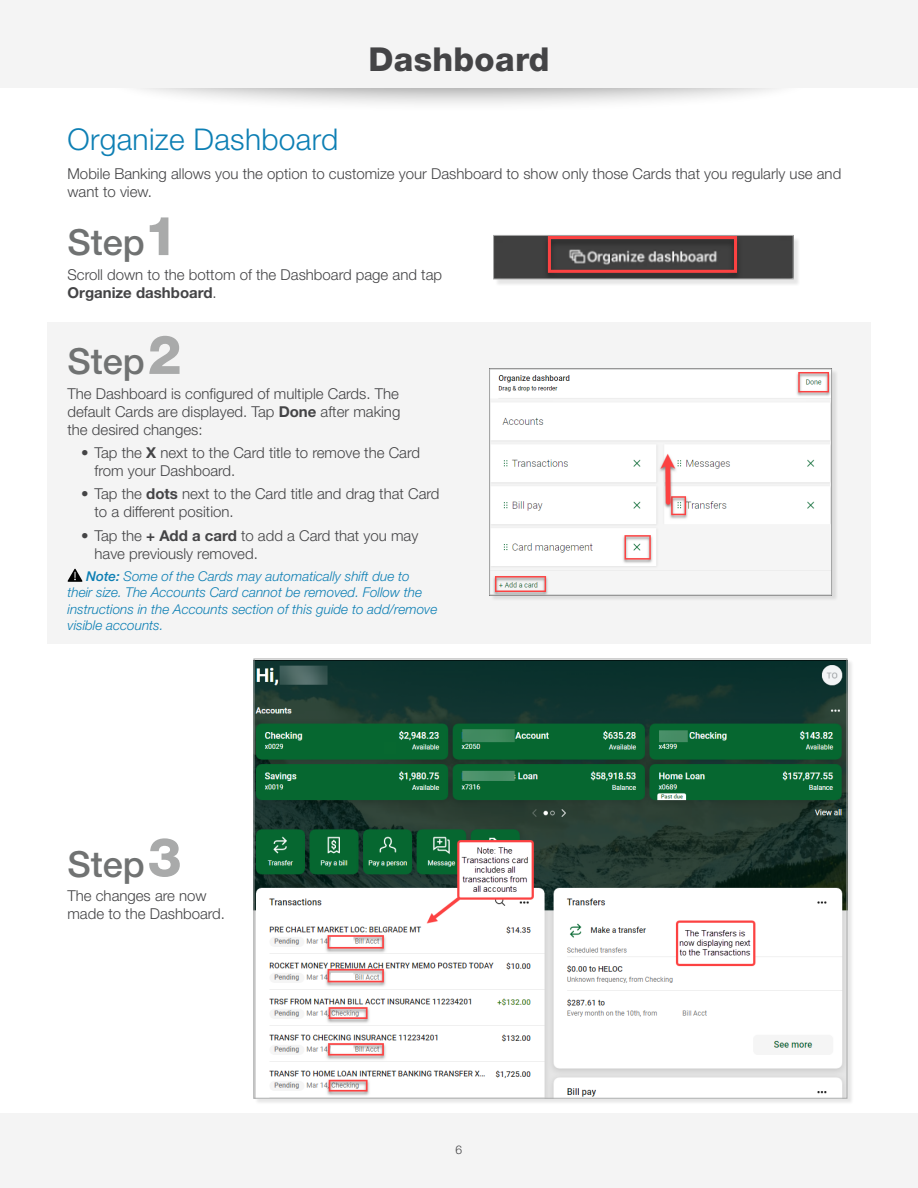
<style>
.page{position:relative;width:918px;height:1188px;background:#fff}
.page>*{position:absolute;margin:0;border:0;box-sizing:border-box;transform-origin:0 0}
.t1{font:500 36px "Helvetica Neue LT Std";color:#707272}
.t2{font:800 33px "Helvetica Neue LT Std";letter-spacing:.01em;color:#444446}
.t3{font:300 30px "Helvetica Neue LT Std";letter-spacing:.01em;color:#0d7fb4}
.t4{font:300 15px/18px "Helvetica Neue LT Std";color:#444446}
.t5{font:italic 300 13.5px/16.5px "Helvetica Neue LT Std";color:#0d7fb4}
.t6{font:300 12px "Helvetica Neue LT Std";color:#444446}
.s1{font-weight:800;font-size:54px;color:#a9aaaa}
.s2{font-weight:700}
.s3{font-weight:500}
</style>
<div class="page">
<div style="left:0;top:1113px;width:918px;height:75px;background:#f4f4f4"></div>
<div style="left:98px;top:6px;width:722px;height:107px;background:#000;opacity:.4"></div>
<div style="left:0;top:0;width:918px;height:88px;background:#f4f4f4"></div>
<div style="left:47px;top:322px;width:824px;height:322px;background:#f4f4f4"></div>
<svg style="left:68px;top:569px;width:15px;height:13px"></svg>
<div style="left:494px;top:236px;width:306px;height:50px;background:#000;opacity:.1"></div>
<img style="left:495px;top:237px;width:296px;height:40px">
<div style="left:493px;top:235px;width:300px;height:44px;border:1px solid #a9aaaa"></div>
<div style="left:490px;top:370px;width:348px;height:232px;background:#000;opacity:.1"></div>
<img style="left:491px;top:371px;width:339px;height:222px">
<div style="left:489px;top:369px;width:343px;height:226px;border:1px solid #a9aaaa"></div>
<div style="left:255px;top:660px;width:599px;height:445px;background:#000;opacity:.1"></div>
<img style="left:256px;top:661px;width:589px;height:435px">
<h3 class="t3" style="left:68px;top:121px;width:272px">Organize Dashboard</h3>
<h2 class="t2" style="left:368px;top:39px;width:183px">Dashboard</h2>
<p class="t4" style="left:68px;top:165px;width:775px">Mobile Banking allows you the option to customize your Dashboard to show only those Cards that you regularly use and want to view.</p>
<h1 class="t1" style="left:68px;top:221px;width:112px">Step <span class="s1">1</span></h1>
<p class="t4" style="left:68px;top:265px;width:376px">Scroll down to the bottom of the Dashboard page and tap<br><span class="s2">Organize dashboard</span>.</p>
<h1 class="t1" style="left:68px;top:340px;width:116px">Step <span class="s1">2</span></h1>
<p class="t4" style="left:68px;top:384px;width:334px;text-align:justify">The Dashboard is configured of multiple Cards. The default Cards are displayed. Tap <span class="s2">Done</span> after making the desired changes:</p>
<p class="t4" style="left:94px;top:443px;width:327px;text-indent:-14px">• Tap the <span class="s2">X</span> next to the Card title to remove the Card from your Dashboard.</p>
<p class="t4" style="left:94px;top:485px;width:347px;text-indent:-14px">• Tap the <span class="s2">dots</span> next to the Card title and drag that Card to a different position.</p>
<p class="t4" style="left:94px;top:526px;width:325px;text-indent:-14px">• Tap the <span class="s2">+ Add a card</span> to add a Card that you may have previously removed.</p>
<p class="t5" style="left:68px;top:568px;width:372px;text-indent:19px"><span class="s3">Note:</span> Some of the Cards may automatically shift due to their size. The Accounts Card cannot be removed. Follow the instructions in the Accounts section of this guide to add/remove visible accounts.</p>
<h1 class="t1" style="left:68px;top:842px;width:116px">Step <span class="s1">3</span></h1>
<p class="t4" style="left:68px;top:887px;width:156px">The changes are now made to the Dashboard.</p>
<p class="t6" style="left:456px;top:1142px;width:8px">6</p>
</div>
